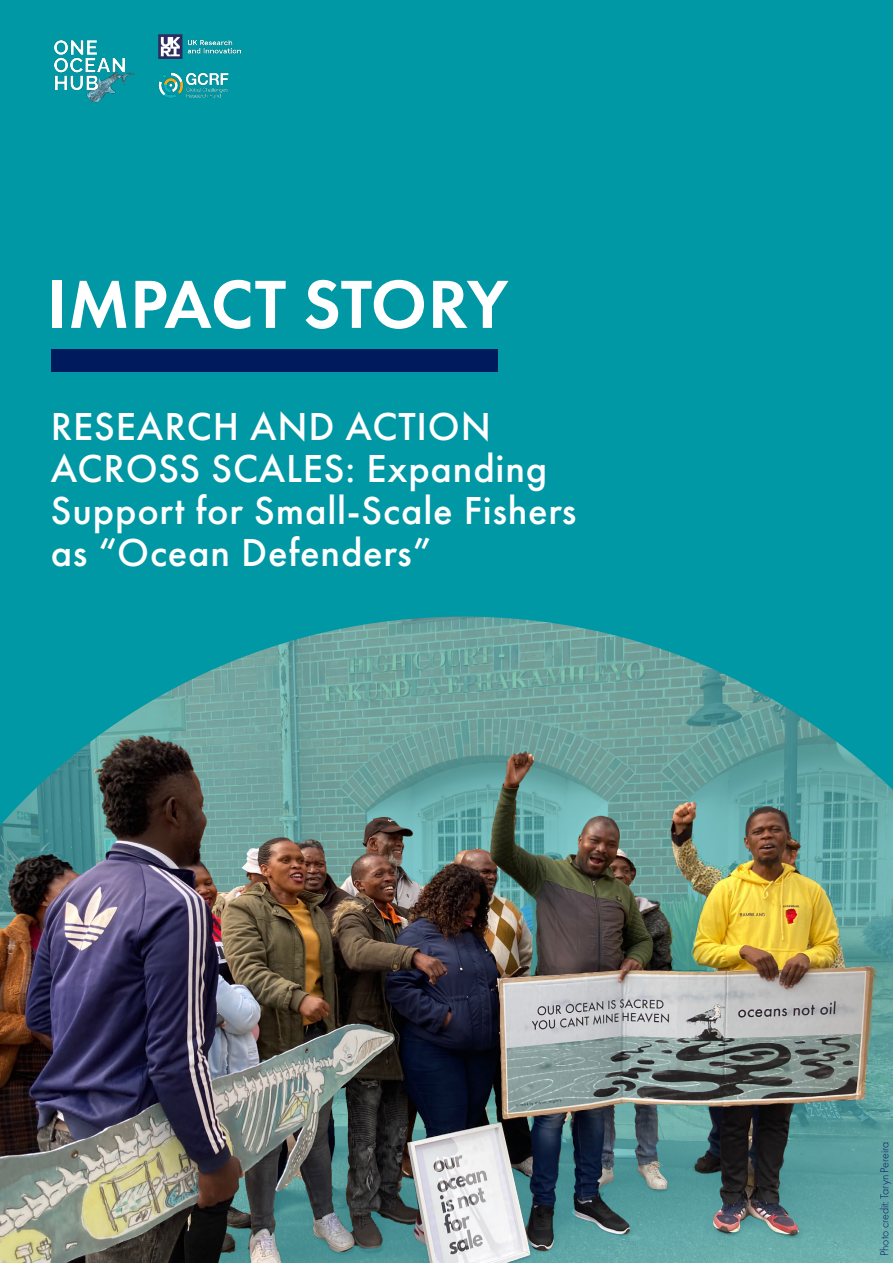
<style>
.page{position:relative;width:893px;height:1263px;background:#0098a4}
.page>*{position:absolute;margin:0;border:0;box-sizing:border-box;transform-origin:0 0}
.t1{font:600 70.5px "Futura PT";color:#fff}
.t2{font:500 40.5px/42px "Futura PT";letter-spacing:.02em;color:#fff}
.t3{font:300 12px "Futura PT";color:#001a5e}
</style>
<div class="page">
<img style="left:87px;top:71px;width:47px;height:31px">
<img style="left:54px;top:41px;width:70px;height:49px">
<img style="left:159px;top:35px;width:81px;height:24px">
<img style="left:159px;top:72px;width:70px;height:26px">
<div style="left:51px;top:349px;width:447px;height:23px;background:#001a5e"></div>
<img style="left:0;top:617px;width:893px;height:646px">
<h1 class="t1" style="left:47px;top:260px;width:462px">IMPACT STORY</h1>
<p class="t2" style="left:51px;top:405px;width:527px">RESEARCH AND ACTION<br>ACROSS SCALES: Expanding<br>Support for Small-Scale Fishers as “Ocean Defenders”</p>
<p class="t3" style="left:878px;top:1255px;width:115px;rotate:-90deg">Photo credit: Taryn Pereira</p>
</div>
